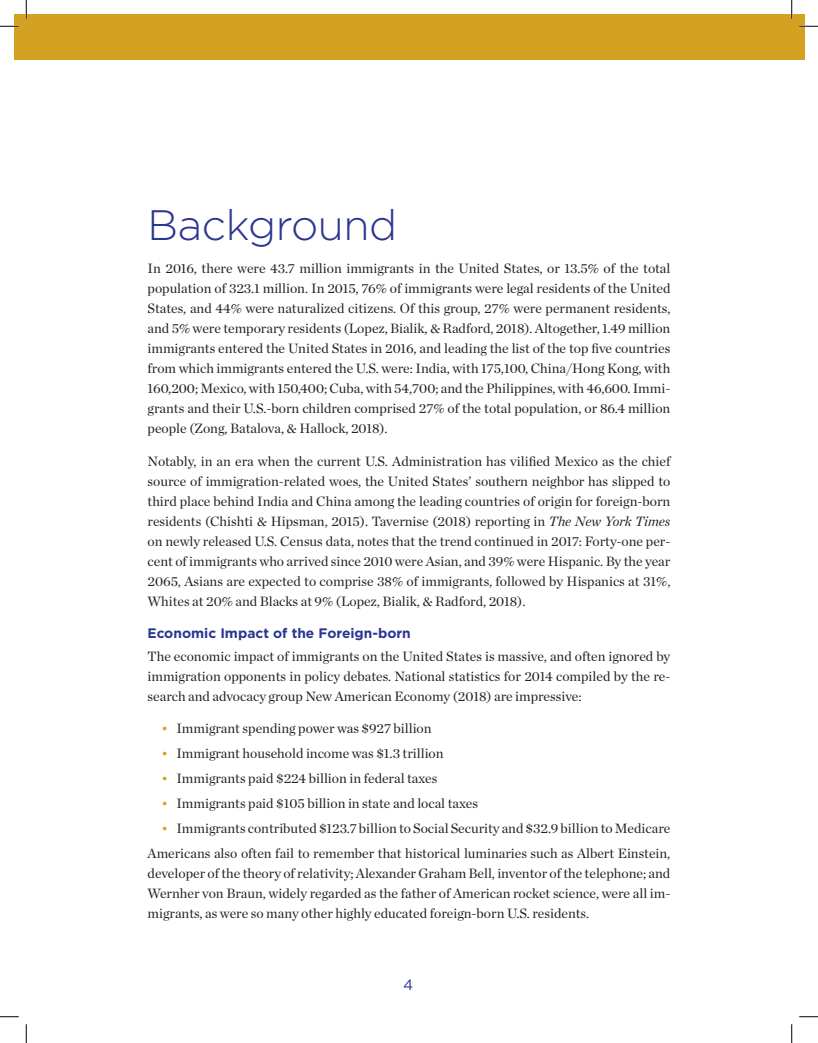
<style>
.page{position:relative;width:818px;height:1043px;background:#fff}
.page>*{position:absolute;margin:0;border:0;box-sizing:border-box;transform-origin:0 0}
.t1{font:300 42.5px "Gotham";letter-spacing:-.01em;color:#2c3590}
.t2{font:15px "Gotham";color:#2c3590}
.t3{font:13.75px/20px "Chronicle Deck";color:#231f20;text-align:justify}
.t4{font:700 13.75px "Gotham";color:#2c3590}
.s1{font-style:italic}
.s2{color:#d4a120}
</style>
<div class="page">
<div style="left:14px;top:14px;width:777px;height:45px;background:#d4a120"></div>
<div style="left:791px;top:14px;width:13px;height:45px;background:#d4a120"></div>
<svg style="left:0;top:25px;width:19px;height:2px"></svg>
<svg style="left:799px;top:25px;width:19px;height:2px"></svg>
<svg style="left:0;top:1016px;width:19px;height:1px"></svg>
<svg style="left:799px;top:1016px;width:19px;height:1px"></svg>
<svg style="left:25px;top:0;width:2px;height:19px"></svg>
<svg style="left:25px;top:1024px;width:2px;height:18px"></svg>
<svg style="left:790px;top:0;width:2px;height:19px"></svg>
<svg style="left:791px;top:1024px;width:1px;height:18px"></svg>
<h1 class="t1" style="left:148px;top:198px;width:251px">Background</h1>
<p class="t3" style="left:148px;top:257px;width:524px">In 2016, there were 43.7 million immigrants in the United States, or 13.5% of the total population of 323.1 million. In 2015, 76% of immigrants were legal residents of the United States, and 44% were naturalized citizens. Of this group, 27% were permanent residents, and 5% were temporary residents (Lopez, Bialik, &amp; Radford, 2018). Altogether, 1.49 million immigrants entered the United States in 2016, and leading the list of the top five countries from which immigrants entered the U.S. were: India, with 175,100, China/Hong Kong, with 160,200; Mexico, with 150,400; Cuba, with 54,700; and the Philippines, with 46,600. Immi&shy;grants and their U.S.-born children comprised 27% of the total population, or 86.4 million people (Zong, Batalova, &amp; Hallock, 2018).</p>
<p class="t3" style="left:148px;top:450px;width:524px">Notably, in an era when the current U.S. Administration has vilified Mexico as the chief source of immigration-related woes, the United States’ southern neighbor has slipped to third place behind India and China among the leading countries of origin for foreign-born residents (Chishti &amp; Hipsman, 2015). Tavernise (2018) reporting in <span class="s1">The New York Times </span>on newly released U.S. Census data, notes that the trend continued in 2017: Forty-one per&shy;cent of immigrants who arrived since 2010 were Asian, and 39% were Hispanic. By the year 2065, Asians are expected to comprise 38% of immigrants, followed by Hispanics at 31%, Whites at 20% and Blacks at 9% (Lopez, Bialik, &amp; Radford, 2018).</p>
<p class="t4" style="left:148px;top:624px;width:265px">Economic Impact of the Foreign-born</p>
<p class="t3" style="left:148px;top:645px;width:524px">The economic impact of immigrants on the United States is massive, and often ignored by immigration opponents in policy debates. National statistics for 2014 compiled by the re&shy;search and advocacy group New American Economy (2018) are impressive:</p>
<p class="t3" style="left:161px;top:717px;width:272px"><span class="s2">•</span> Immigrant spending power was $927 billion</p>
<p class="t3" style="left:161px;top:742px;width:284px"><span class="s2">•</span> Immigrant household income was $1.3 trillion</p>
<p class="t3" style="left:161px;top:767px;width:277px"><span class="s2">•</span> Immigrants paid $224 billion in federal taxes</p>
<p class="t3" style="left:161px;top:792px;width:318px"><span class="s2">•</span> Immigrants paid $105 billion in state and local taxes</p>
<p class="t3" style="left:148px;top:815px;width:524px;line-height:25px;text-align:right"><span class="s2">•</span> Immigrants contributed $123.7 billion to Social Security and $32.9 billion to Medicare<br>Americans also often fail to remember that historical luminaries such as Albert Einstein,</p>
<p class="t3" style="left:148px;top:862px;width:524px">developer of the theory of relativity; Alexander Graham Bell, inventor of the telephone; and Wernher von Braun, widely regarded as the father of American rocket science, were all im&shy;migrants, as were so many other highly educated foreign-born U.S. residents.</p>
<p class="t2" style="left:403px;top:975px;width:12px">4</p>
</div>
